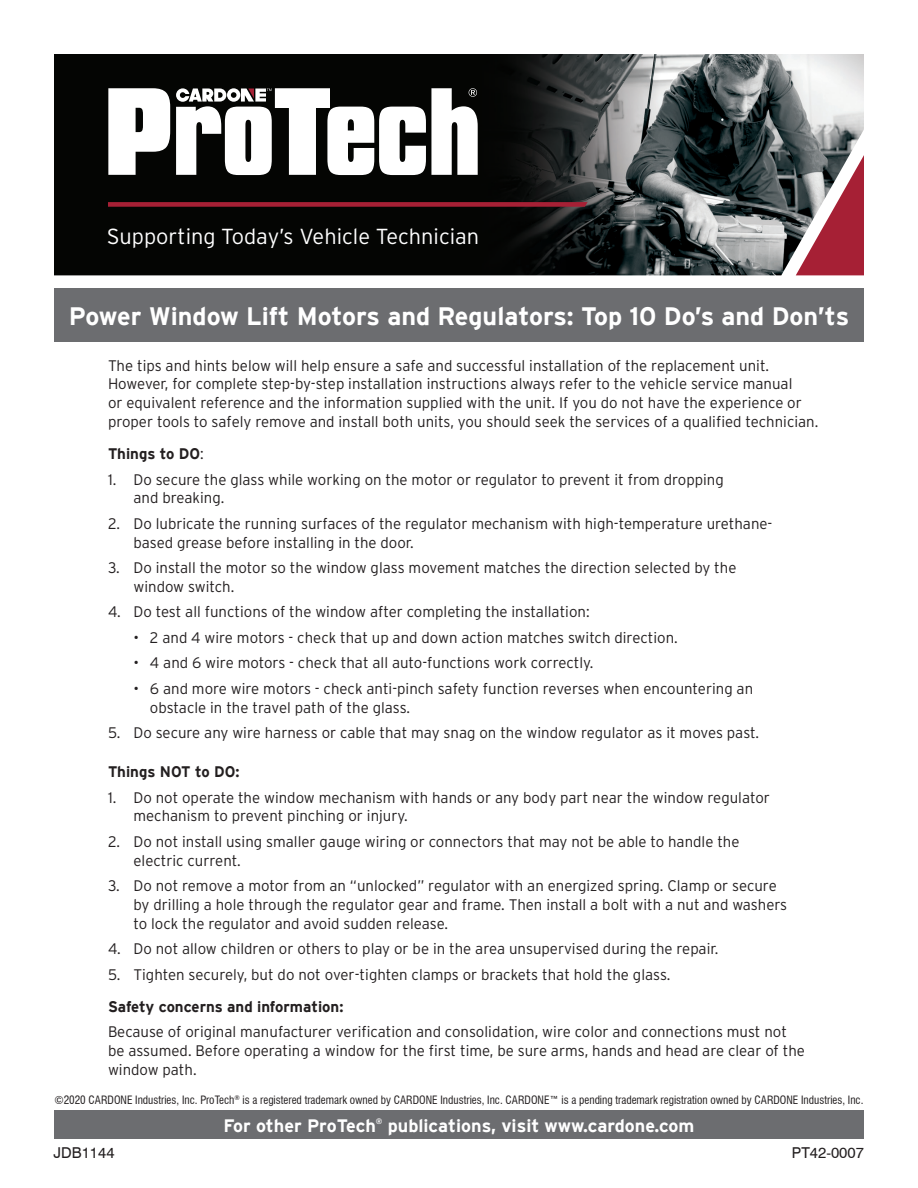
<style>
.page{position:relative;width:918px;height:1188px;background:#fff}
.page>*{position:absolute;margin:0;border:0;box-sizing:border-box;transform-origin:0 0}
.t1{font:700 25.2px "Interstate";color:#fff}
.t2{font:300 21.75px "Interstate";color:#fff}
.t3{font:700 18px "Interstate";color:#fff}
.t4{font:300 15.3px/18.8px "Interstate";color:#231f20}
.t5{font:700 15.3px "Interstate";color:#231f20}
.t6{font:15px "Swiss 721 BT";color:#231f20}
.t7{font:condensed 11.25px "Swiss 721 BT";color:#231f20}
.t8{font:700 7.8px "Interstate";color:#fff}
.s1{font-weight:300}
</style>
<div class="page">
<img style="left:54px;top:54px;width:810px;height:221px">
<div style="left:54px;top:288px;width:810px;height:54px;background:#6c6d70"></div>
<svg style="left:108px;top:202px;width:480px;height:5px;background:#991e31"></svg>
<svg style="left:108px;top:88px;width:62px;height:87px"></svg>
<svg style="left:176px;top:88px;width:302px;height:87px"></svg>
<svg style="left:796px;top:155px;width:68px;height:120px"></svg>
<div style="left:54px;top:1111px;width:810px;height:28px;background:#6c6d70"></div>
<p class="t2" style="left:107px;top:224px;width:374px">Supporting Today’s Vehicle Technician</p>
<p class="t1" style="left:69px;top:302px;width:782px">Power Window Lift Motors and Regulators: Top 10 Do’s and Don’ts</p>
<p class="t4" style="left:108px;top:356px;width:712px">The tips and hints below will help ensure a safe and successful installation of the replacement unit.<br>However, for complete step-by-step installation instructions always refer to the vehicle service manual<br>or equivalent reference and the information supplied with the unit. If you do not have the experience or proper tools to safely remove and install both units, you should seek the services of a qualified technician.</p>
<p class="t5" style="left:108px;top:445px;width:97px">Things to DO<span class="s1">:</span></p>
<p class="t4" style="left:134px;top:470px;width:592px;text-indent:-26px">1. Do secure the glass while working on the motor or regulator to prevent it from dropping and breaking.</p>
<p class="t4" style="left:134px;top:514px;width:640px;text-indent:-26px">2. Do lubricate the running surfaces of the regulator mechanism with high-temperature urethane&shy;based grease before installing in the door.</p>
<p class="t4" style="left:134px;top:558px;width:604px;text-indent:-26px">3. Do install the motor so the window glass movement matches the direction selected by the window switch.</p>
<p class="t4" style="left:108px;top:603px;width:483px">4. Do test all functions of the window after completing the installation:</p>
<p class="t4" style="left:134px;top:628px;width:546px">• 2 and 4 wire motors - check that up and down action matches switch direction.</p>
<p class="t4" style="left:134px;top:654px;width:462px">• 4 and 6 wire motors - check that all auto-functions work correctly.</p>
<p class="t4" style="left:150px;top:679px;width:605px;text-indent:-16px">• 6 and more wire motors - check anti-pinch safety function reverses when encountering an obstacle in the travel path of the glass.</p>
<p class="t4" style="left:108px;top:723px;width:653px">5. Do secure any wire harness or cable that may snag on the window regulator as it moves past.</p>
<p class="t5" style="left:108px;top:763px;width:133px">Things NOT to DO:</p>
<p class="t4" style="left:134px;top:788px;width:638px;text-indent:-26px">1. Do not operate the window mechanism with hands or any body part near the window regulator mechanism to prevent pinching or injury.</p>
<p class="t4" style="left:134px;top:832px;width:608px;text-indent:-26px">2. Do not install using smaller gauge wiring or connectors that may not be able to handle the electric current.</p>
<p class="t4" style="left:134px;top:876px;width:655px;text-indent:-26px">3. Do not remove a motor from an “unlocked” regulator with an energized spring. Clamp or secure by drilling a hole through the regulator gear and frame. Then install a bolt with a nut and washers to lock the regulator and avoid sudden release.</p>
<p class="t4" style="left:108px;top:939px;width:612px">4. Do not allow children or others to play or be in the area unsupervised during the repair.</p>
<p class="t4" style="left:108px;top:965px;width:564px">5. Tighten securely, but do not over-tighten clamps or brackets that hold the glass.</p>
<p class="t5" style="left:108px;top:998px;width:237px">Safety concerns and information:</p>
<p class="t4" style="left:108px;top:1023px;width:699px">Because of original manufacturer verification and consolidation, wire color and connections must not be assumed. Before operating a window for the first time, be sure arms, hands and head are clear of the window path.</p>
<p class="t7" style="left:54px;top:1093px;width:811px">©2020 CARDONE Industries, Inc. ProTech<sup>®</sup> is a registered trademark owned by CARDONE Industries, Inc. CARDONE™ is a pending trademark registration owned by CARDONE Industries, Inc.</p>
<p class="t3" style="left:224px;top:1115px;width:154px">For other ProTech</p>
<p class="t8" style="left:376px;top:1117px;width:8px">®</p>
<p class="t3" style="left:388px;top:1115px;width:308px">publications, visit www.cardone.com</p>
<p class="t6" style="left:54px;top:1144px;width:63px">JDB1144</p>
<p class="t6" style="left:792px;top:1144px;width:74px">PT42-0007</p>
</div>
